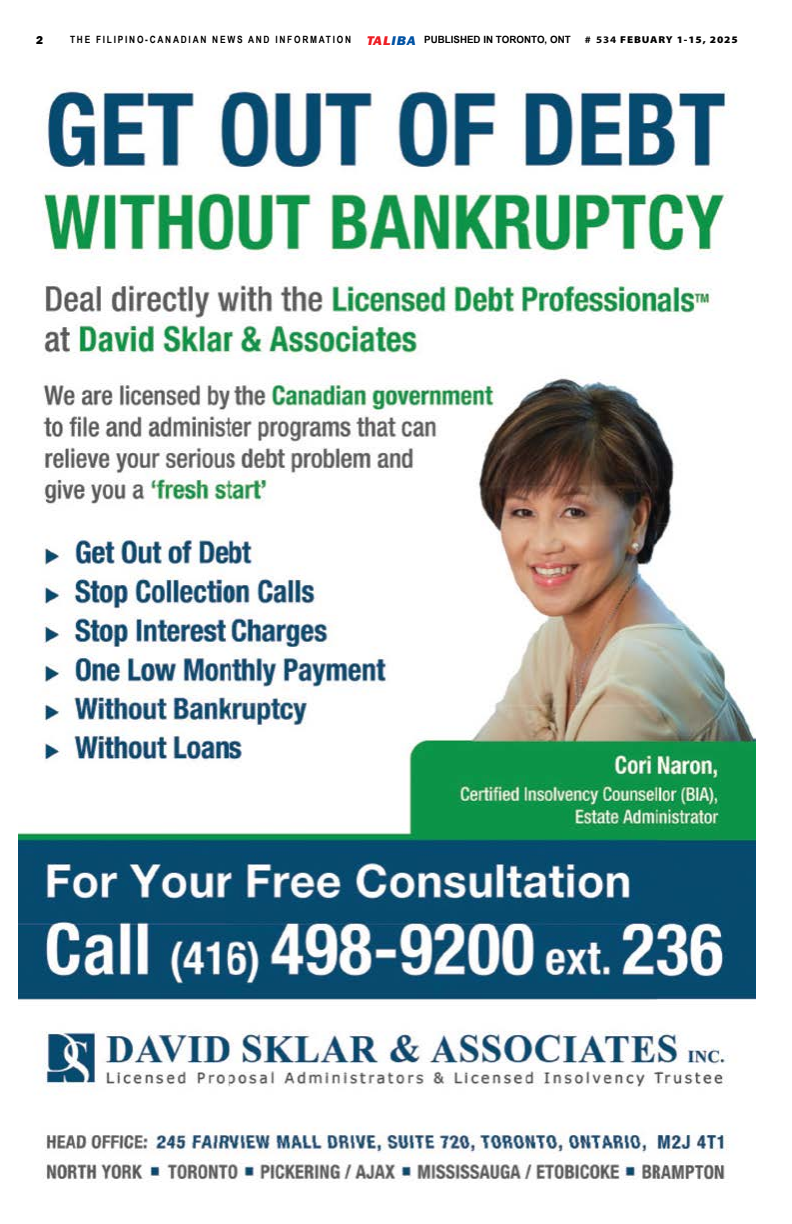
<style>
.page{position:relative;width:792px;height:1224px;background:#fff}
.page>*{position:absolute;margin:0;border:0;box-sizing:border-box;transform-origin:0 0}
.t1{font:800 12px "Franklin Gothic";color:#000}
.t2{font:700 10px "Arial Narrow";letter-spacing:.17em;color:#000}
.t3{font:900 10px "Myriad Pro";letter-spacing:.08em;color:#000;scale:1.1 1}
.s1{font-family:"Franklin Gothic";font-weight:800;font-style:italic;font-size:13px;color:#ed1d24}
.s2{font-family:"Franklin Gothic";font-weight:800;font-style:italic;font-size:13px;color:#0052a4}
.s3{font-weight:700}
</style>
<div class="page">
<img style="left:18px;top:87px;width:738px;height:1096px">
<p class="t1" style="left:36px;top:33px;width:9px">2</p>
<p class="t2" style="left:70px;top:32px;width:502px">THE FILIPINO-CANADIAN NEWS AND INFORMATION <span class="s1">TAL</span><span class="s2">IBA</span> PUBLISHED IN TORONTO, ONT</p>
<p class="t3" style="left:585px;top:33px;width:140px"><span class="s3"># 534</span> FEBUARY 1-15, 2025</p>
</div>
